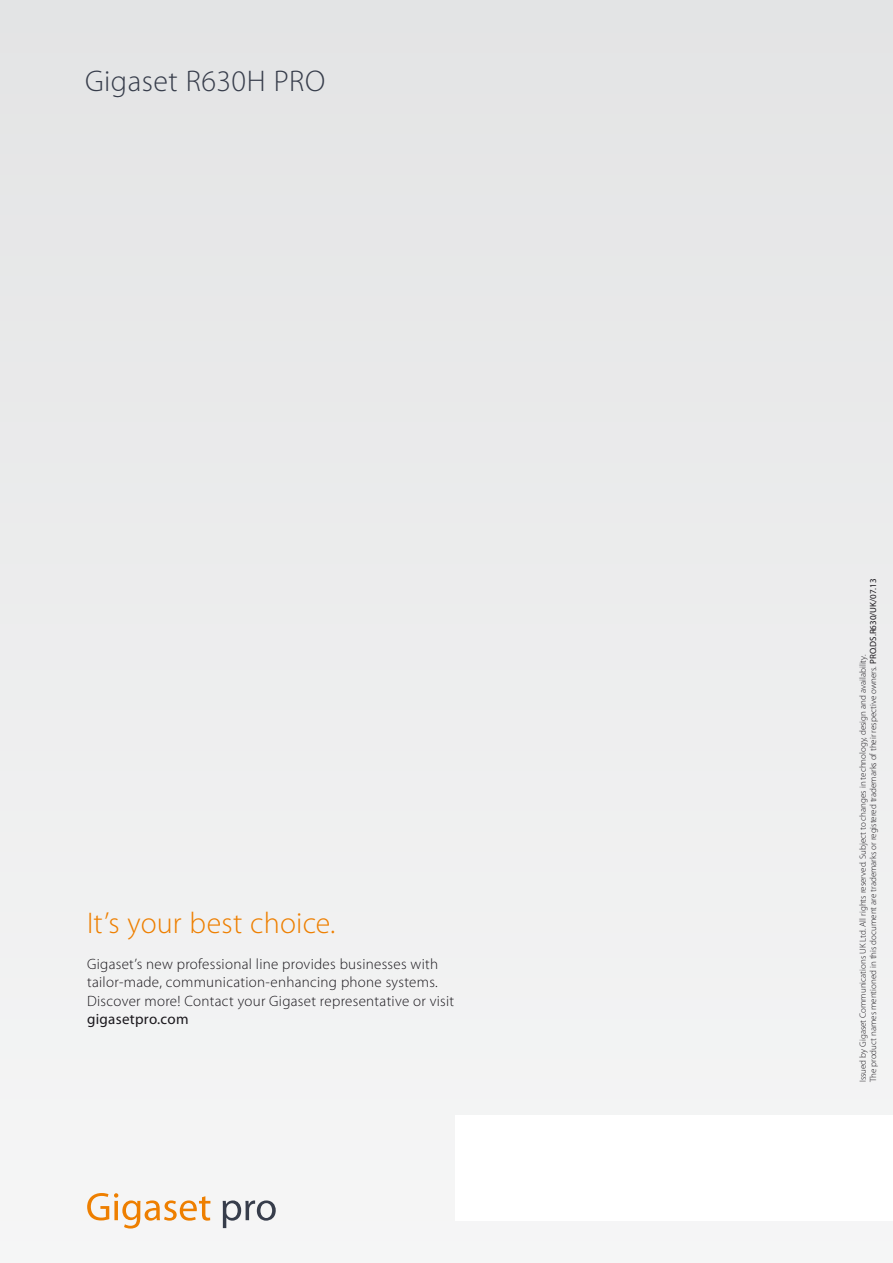
<style>
.page{position:relative;width:893px;height:1263px;background:#ececed}
.page>*{position:absolute;margin:0;border:0;box-sizing:border-box;transform-origin:0 0}
.t1{font:300 30px "Myriad Pro";letter-spacing:.005em;color:#ee7f00}
.t2{font:300 30px "Myriad Pro";letter-spacing:.015em;color:#373d4b}
.t3{font:300 15px/18.3px "Myriad Pro";letter-spacing:.02em;color:#1a171c}
.t4{font:15px "Myriad Pro";letter-spacing:.02em;color:#1a171c}
.t5{font:300 9px/10.5px "Myriad Pro";color:#1a171c}
.s1{font-weight:400}
</style>
<div class="page">
<div style="left:455px;top:1115px;width:438px;height:105px;background:#fff"></div>
<svg style="left:87px;top:1193px;width:123px;height:35px"></svg>
<svg style="left:223px;top:1200px;width:53px;height:28px"></svg>
<h1 class="t2" style="left:85px;top:63px;width:242px">Gigaset R630H PRO</h1>
<h1 class="t1" style="left:87px;top:904px;width:250px">It’s your best choice.</h1>
<h2 class="t3" style="left:87px;top:955px;width:369px">Gigaset’s new professional line provides businesses with tailor-made, communication-enhancing phone systems.<br>Discover more! Contact your Gigaset representative or visit</h2>
<h2 class="t4" style="left:87px;top:1010px;width:103px">gigasetpro.com</h2>
<p class="t5" style="left:857px;top:1082px;width:505px;rotate:-90deg">Issued by Gigaset Communications UK Ltd. All rights reserved. Subject to changes in technology, design and availability.<br>The product names mentioned in this document are trademarks or registered trademarks of their respective owners. <span class="s1">PRO.DS.R630/UK/07.13</span></p>
</div>
